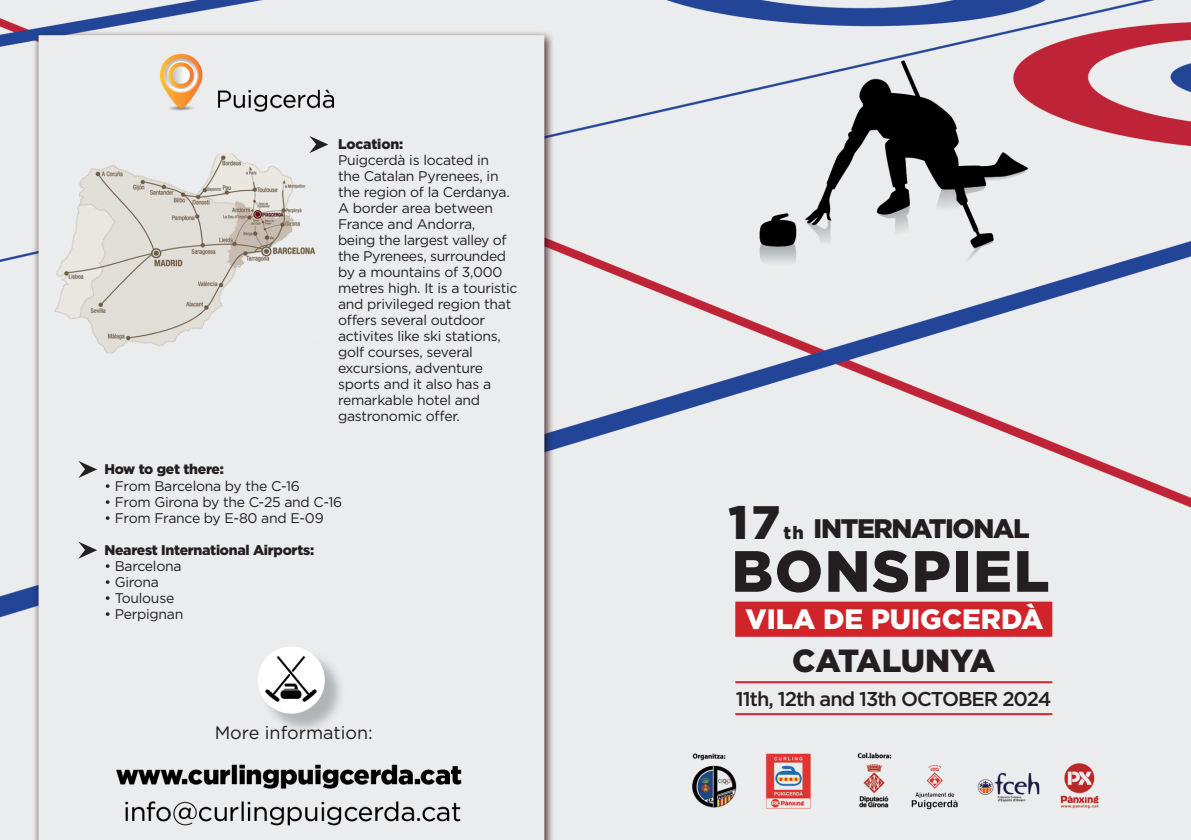
<style>
.page{position:relative;width:1191px;height:840px;background:#fff}
.page>*{position:absolute;margin:0;border:0;box-sizing:border-box;transform-origin:0 0}
.t1{font:900 58px "Gotham";letter-spacing:.03em;color:#231f20}
.t2{font:900 46.8px "Gotham";color:#231f20}
.t3{font:900 32px "Gotham";letter-spacing:-.015em;color:#231f20}
.t4{font:900 28px "Gotham";color:#fff}
.t5{font:900 26.8px "Gotham";letter-spacing:-.05em;color:#231f20}
.t6{font:500 20px "Gotham";letter-spacing:-.05em;color:#231f20}
.t7{font:18px "Gotham";color:#231f20}
.t8{font:900 17.8px "Gotham";color:#231f20}
.t9{font:14px/16px "Gotham";letter-spacing:-.02em;color:#231f20}
.t10{font:900 14px "Gotham";letter-spacing:-.02em;color:#231f20}
</style>
<div class="page">
<img style="left:0;top:0;width:1191px;height:839px">
<div style="left:735px;top:601px;width:317px;height:35px;background:#d1232a;border:2px solid #d1232a"></div>
<hr style="left:735px;top:680px;width:317px;height:2px;background:#d1232a">
<hr style="left:735px;top:712px;width:317px;height:2px;background:#d1232a">
<svg style="left:78px;top:460px;width:19px;height:17px"></svg>
<svg style="left:309px;top:136px;width:19px;height:17px"></svg>
<svg style="left:78px;top:541px;width:19px;height:17px"></svg>
<p class="t10" style="left:338px;top:134px;width:67px">Location:</p>
<p class="t9" style="left:338px;top:151px;width:173px">Puigcerdà is located in the Catalan Pyrenees, in the region of la Cerdanya.<br>A border area between<br>France and Andorra,</p>
<p class="t9" style="left:338px;top:231px;width:181px">being the largest valley of the Pyrenees, surrounded by a mountains of 3,000 metres high. It is a touristic and privileged region that offers several outdoor</p>
<p class="t9" style="left:338px;top:327px;width:164px">activites like ski stations, golf courses, several</p>
<p class="t9" style="left:338px;top:359px;width:155px">excursions, adventure sports and it also has a remarkable hotel and gastronomic offer.</p>
<p class="t10" style="left:104px;top:459px;width:121px">How to get there:</p>
<p class="t9" style="left:104px;top:477px;width:197px">• From Barcelona by the C-16</p>
<p class="t9" style="left:104px;top:493px;width:239px">• From Girona by the C-25 and C-16</p>
<p class="t9" style="left:104px;top:509px;width:221px">• From France by E-80 and E-09</p>
<p class="t10" style="left:104px;top:539px;width:211px">Nearest International Airports:</p>
<p class="t9" style="left:104px;top:557px;width:79px">• Barcelona</p>
<p class="t9" style="left:104px;top:573px;width:56px">• Girona</p>
<p class="t9" style="left:104px;top:589px;width:71px">• Toulouse</p>
<p class="t9" style="left:104px;top:605px;width:80px">• Perpignan</p>
<p class="t7" style="left:215px;top:720px;width:160px">More information:</p>
<p class="t2" style="left:728px;top:489px;width:53px">17</p>
<p class="t5" style="left:813px;top:509px;width:217px">INTERNATIONAL</p>
<p class="t1" style="left:731px;top:531px;width:319px">BONSPIEL</p>
<p class="t8" style="left:783px;top:520px;width:22px">th</p>
<p class="t4" style="left:745px;top:600px;width:299px">VILA DE PUIGCERDÀ</p>
<p class="t3" style="left:792px;top:637px;width:204px">CATALUNYA</p>
<p class="t6" style="left:736px;top:686px;width:317px">11th, 12th and 13th OCTOBER 2024</p>
</div>
